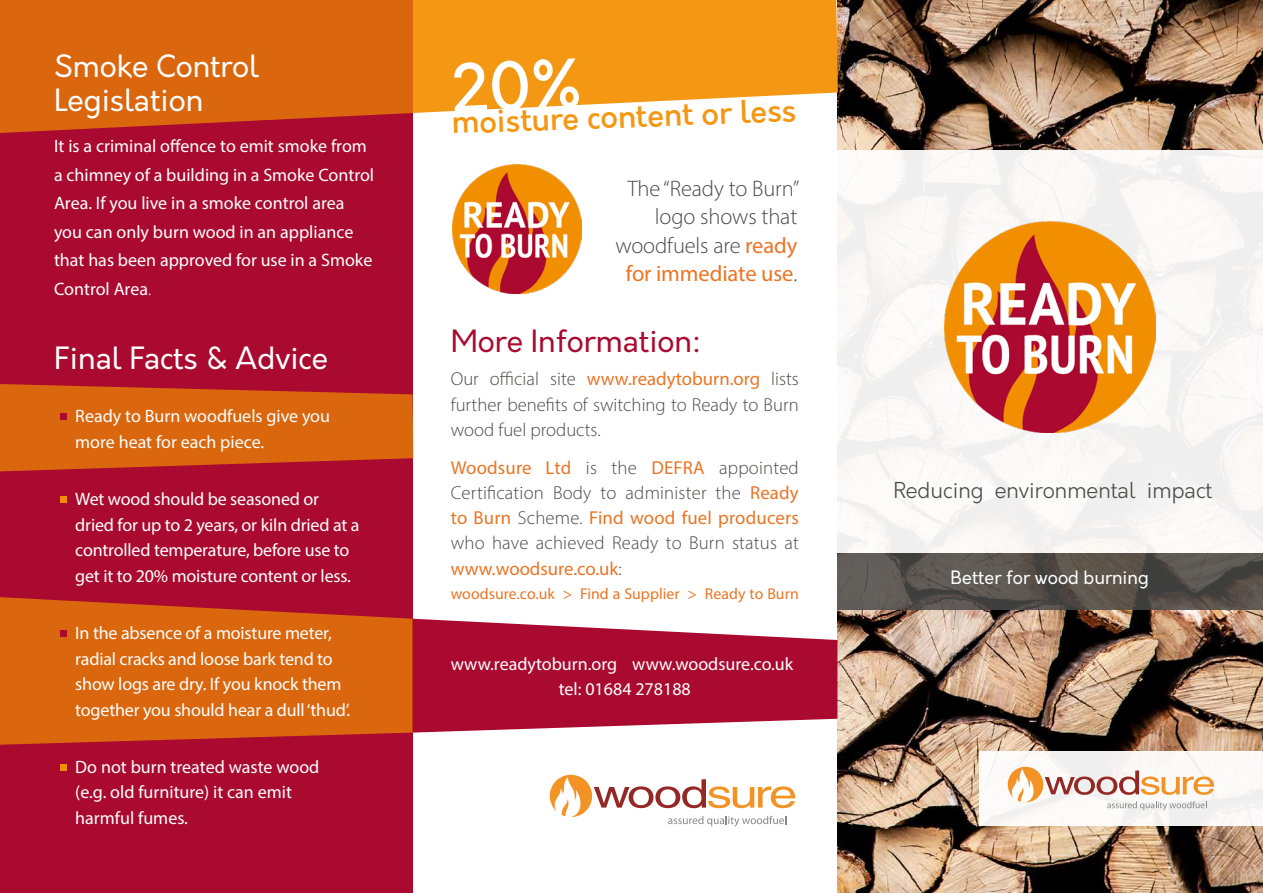
<style>
.page{position:relative;width:1263px;height:893px;background:#fff}
.page>*{position:absolute;margin:0;border:0;box-sizing:border-box;transform-origin:0 0}
.t1{font:45.9px "Verdana";color:#aa0a2f;scale:1.18 1}
.t2{font:45.9px "Verdana";color:#ef8f00;scale:1.18 1}
.t3{font:500 30.75px "Orkney";color:#f49712}
.t4{font:30px/34.5px "Orkney";color:#fff}
.t5{font:30px "Orkney";color:#aa0a2f}
.t6{font:300 22.5px/28.5px "Myriad Pro";letter-spacing:-.005em;color:#4a4a49;text-align:right}
.t7{font:300 21.45px "Orkney";color:#4a4a49}
.t8{font:300 18.75px/25.2px "Myriad Pro";letter-spacing:.005em;color:#4a4a49;text-align:justify}
.t9{font:18px/25.5px "Myriad Pro";letter-spacing:-.005em;color:#fff}
.t10{font:18px "Orkney";color:#fff}
.t11{font:15.75px "Myriad Pro";letter-spacing:.005em;color:#ea7524}
.s1{font-weight:300}
.s2{font-weight:400;color:#ea7524}
</style>
<div class="page">
<img style="left:838px;top:0;width:425px;height:893px">
<div style="left:837px;top:150px;width:426px;height:403px;background:#faf8f6"></div>
<div style="left:979px;top:751px;width:284px;height:75px;background:linear-gradient(to right,#faf8f6,#f7f5f4)"></div>
<svg style="left:412px;top:619px;width:425px;height:114px;fill:#aa0a2f"></svg>
<div style="left:0;top:0;width:412px;height:893px;background:#aa0a2f"></div>
<svg style="left:0;top:0;width:412px;height:133px;fill:#da660e"></svg>
<svg style="left:0;top:383px;width:414px;height:90px"></svg>
<svg style="left:0;top:597px;width:412px;height:148px;fill:#da660e"></svg>
<svg style="left:412px;top:0;width:426px;height:113px;fill:#f49712"></svg>
<svg style="left:837px;top:553px;width:426px;height:56px"></svg>
<img style="left:945px;top:221px;width:211px;height:211px">
<svg style="left:1007px;top:767px;width:207px;height:43px"></svg>
<svg style="left:549px;top:775px;width:246px;height:51px"></svg>
<img style="left:452px;top:164px;width:129px;height:129px">
<svg style="left:453px;top:58px;width:126px;height:55px"></svg>
<h3 class="t4" style="left:54px;top:49px;width:206px">Smoke Control<br>Legislation</h3>
<p class="t9" style="left:54px;top:132px;width:322px;line-height:28.5px">It is a criminal offence to emit smoke from a chimney of a building in a Smoke Control Area. If you live in a smoke control area you can only burn wood in an appliance that has been approved for use in a Smoke Control Area<span class="s1">.</span></p>
<h3 class="t4" style="left:54px;top:342px;width:276px">Final Facts &amp; Advice</h3>
<h1 class="t1" style="left:54px;top:372px;width:18px">.</h1>
<p class="t9" style="left:75px;top:403px;width:256px">Ready to Burn woodfuels give you more heat for each piece.</p>
<h1 class="t2" style="left:54px;top:455px;width:18px">.</h1>
<p class="t9" style="left:75px;top:486px;width:286px">Wet wood should be seasoned or dried for up to 2 years, or kiln dried at a controlled temperature, before use to get it to 20% moisture content or less.</p>
<h1 class="t1" style="left:54px;top:588px;width:18px">.</h1>
<p class="t9" style="left:75px;top:620px;width:277px">In the absence of a moisture meter, radial cracks and loose bark tend to show logs are dry. If you knock them together you should hear a dull ‘thud’.</p>
<h1 class="t2" style="left:54px;top:722px;width:18px">.</h1>
<p class="t9" style="left:75px;top:754px;width:246px">Do not burn treated waste wood (e.g. old furniture) it can emit harmful fumes.</p>
<h2 class="t3" style="left:451px;top:102px;width:346px;rotate:-2deg">moisture content or less</h2>
<p class="t6" style="left:615px;top:174px;width:186px">The “Ready to Burn” logo shows that woodfuels are <span class="s2">ready for immediate use</span>.</p>
<h3 class="t5" style="left:451px;top:321px;width:252px">More Information:</h3>
<p class="t8" style="left:451px;top:366px;width:349px">Our official site <span class="s2">www.readytoburn.org</span> lists further benefits of switching to Ready to Burn wood fuel products.</p>
<p class="t8" style="left:451px;top:455px;width:350px"><span class="s2">Woodsure Ltd</span> is the <span class="s2">DEFRA</span> appointed Certification Body to administer the <span class="s2">Ready to Burn</span> Scheme. <span class="s2">Find wood fuel producers </span>who have achieved Ready to Burn status at <span class="s2">www.woodsure.co.uk</span>:</p>
<p class="t11" style="left:451px;top:584px;width:349px">woodsure.co.uk &gt; Find a Supplier &gt; Ready to Burn</p>
<p class="t9" style="left:451px;top:650px;width:344px;text-align:center">www.readytoburn.org www.woodsure.co.uk tel: 01684 278188</p>
<p class="t7" style="left:893px;top:476px;width:320px">Reducing environmental impact</p>
<p class="t10" style="left:951px;top:566px;width:200px">Better for wood burning</p>
</div>
